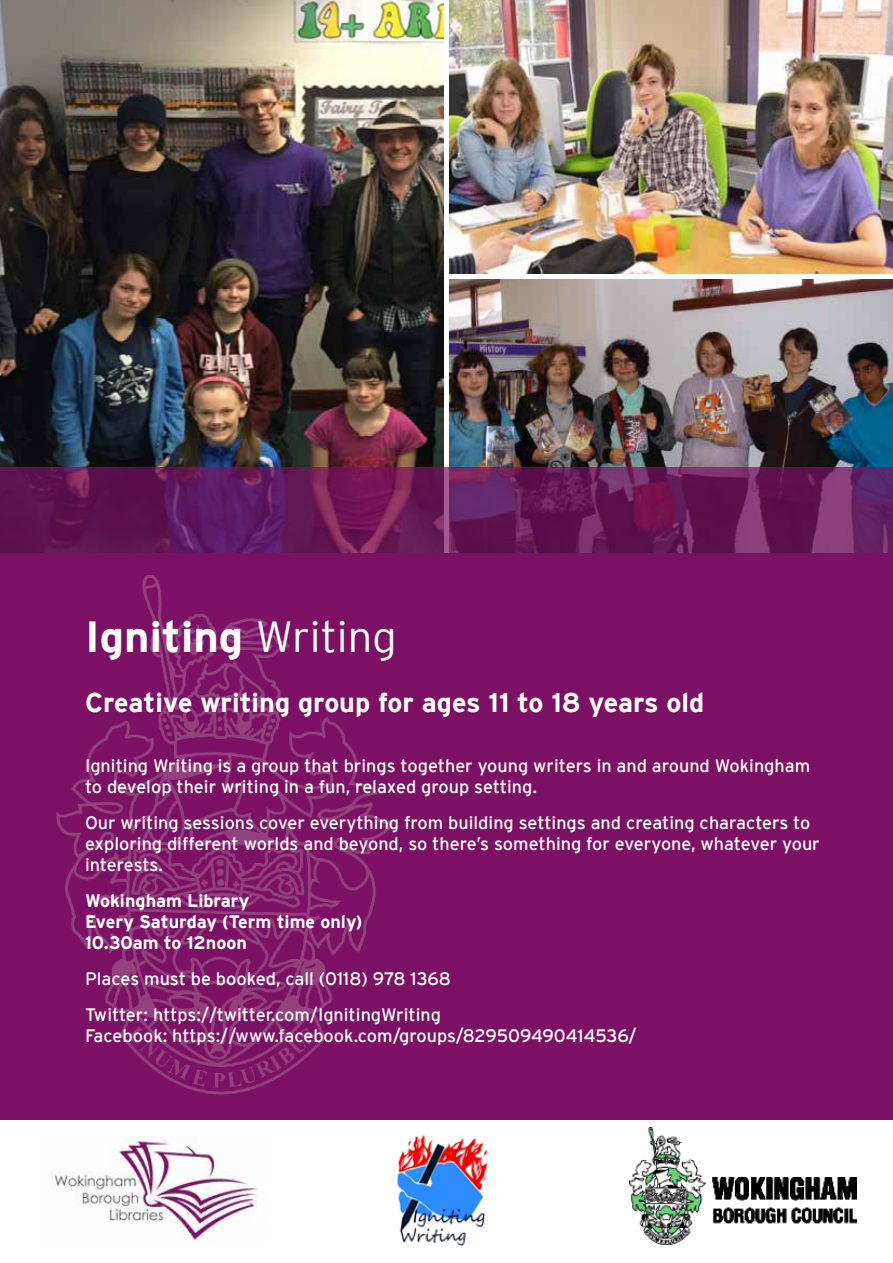
<style>
.page{position:relative;width:893px;height:1263px;background:#fff}
.page>*{position:absolute;margin:0;border:0;box-sizing:border-box;transform-origin:0 0}
.t1{font:700 43.5px "Interstate";color:#fff}
.t2{font:700 27px "Interstate";color:#fff}
.t3{font:18px/21px "Interstate";color:#fff}
.t4{font:700 18px/21px "Interstate";color:#fff}
.s1{font-weight:300}
</style>
<div class="page">
<img style="left:450px;top:280px;width:443px;height:187px">
<img style="left:0;top:0;width:443px;height:467px">
<div style="left:0;top:553px;width:893px;height:567px;background:#7c1064"></div>
<svg style="left:0;top:467px;width:893px;height:86px;fill:#5f1551"></svg>
<img style="left:56px;top:575px;width:337px;height:520px">
<img style="left:629px;top:1127px;width:227px;height:117px">
<img style="left:52px;top:1137px;width:205px;height:104px">
<img style="left:450px;top:0;width:443px;height:273px">
<img style="left:396px;top:1135px;width:92px;height:111px">
<h1 class="t1" style="left:85px;top:613px;width:313px">Igniting <span class="s1">Writing</span></h1>
<h2 class="t2" style="left:85px;top:688px;width:621px">Creative writing group for ages 11 to 18 years old</h2>
<p class="t3" style="left:85px;top:755px;width:727px">Igniting Writing is a group that brings together young writers in and around Wokingham to develop their writing in a fun, relaxed group setting.</p>
<p class="t3" style="left:85px;top:812px;width:736px">Our writing sessions cover everything from building settings and creating characters to exploring different worlds and beyond, so there’s something for everyone, whatever your interests.</p>
<p class="t4" style="left:85px;top:890px;width:279px">Wokingham Library<br>Every Saturday (Term time only)<br>10.30am to 12noon</p>
<p class="t3" style="left:85px;top:961px;width:367px;line-height:36px">Places must be booked, call (0118) 978 1368<br>Twitter: https://twitter.com/IgnitingWriting</p>
<p class="t3" style="left:85px;top:1025px;width:553px">Facebook: https://www.facebook.com/groups/829509490414536/</p>
</div>
